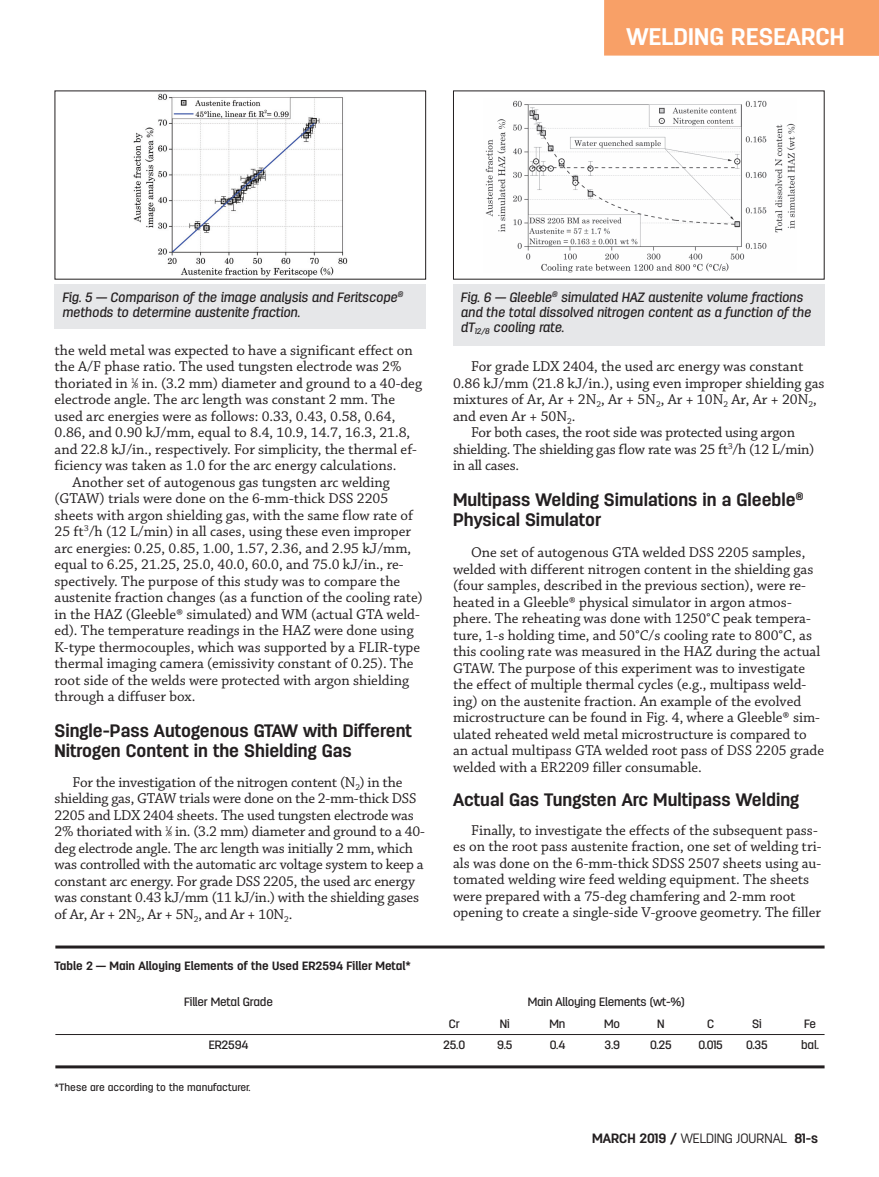
<style>
.page{position:relative;width:879px;height:1177px;background:#fff}
.page>*{position:absolute;margin:0;border:0;box-sizing:border-box;transform-origin:0 0}
.t1{font:700 24px "Antartida";letter-spacing:.005em;color:#fff}
.t2{font:700 18px/19.5px "Antartida";color:#231f20}
.t3{font:15px/16.5px "Chaparral Pro";color:#231f20}
.t4{font:italic 500 13.5px/15px "Antartida";color:#231f20}
.t5{font:700 13.5px "Antartida";color:#231f20}
.t6{font:500 12px "Antartida";letter-spacing:-.015em;color:#231f20}
.t7{font:700 12px "Antartida";color:#231f20}
.t8{font:500 10.5px "Antartida";color:#231f20}
.s1{font-size:7.5px}
.s2{font-weight:300}
</style>
<div class="page">
<div style="left:604px;top:0;width:274px;height:56px;background:#f8a067"></div>
<img style="left:133px;top:93px;width:214px;height:184px">
<img style="left:485px;top:100px;width:311px;height:173px">
<div style="left:55px;top:284px;width:371px;height:45px;background:#e6e7e9"></div>
<div style="left:453px;top:284px;width:371px;height:61px;background:#e6e7e9"></div>
<hr style="left:55px;top:945px;width:769px;height:3px;background:#231f20">
<hr style="left:55px;top:1034px;width:769px;height:1px;background:#231f20">
<hr style="left:55px;top:1065px;width:769px;height:3px;background:#231f20">
<h1 class="t1" style="left:626px;top:27px;width:219px">WELDING RESEARCH</h1>
<p class="t4" style="left:62px;top:290px;width:342px">Fig. 5 — Comparison of the image analysis and Feritscope<sup>® </sup>methods to determine austenite fraction.</p>
<p class="t4" style="left:460px;top:290px;width:352px">Fig. 6 — Gleeble<sup>®</sup> simulated HAZ austenite volume fractions and the total dissolved nitrogen content as a function of the dT<sub>12/8</sub> cooling rate.</p>
<p class="t3" style="left:55px;top:343px;width:359px">the weld metal was expected to have a significant effect on</p>
<p class="t3" style="left:55px;top:360px;width:348px">the A/F phase ratio. The used tungsten electrode was 2%</p>
<p class="t3" style="left:55px;top:376px;width:369px">thoriated in <sup>1</sup>⁄<span class="s1">8</span> in. (3.2 mm) diameter and ground to a 40-deg</p>
<p class="t3" style="left:55px;top:393px;width:342px">electrode angle. The arc length was constant 2 mm. The</p>
<p class="t3" style="left:55px;top:409px;width:342px">used arc energies were as follows: 0.33, 0.43, 0.58, 0.64,</p>
<p class="t3" style="left:55px;top:426px;width:357px">0.86, and 0.90 kJ/mm, equal to 8.4, 10.9, 14.7, 16.3, 21.8,</p>
<p class="t3" style="left:55px;top:442px;width:364px">and 22.8 kJ/in., respectively. For simplicity, the thermal ef-</p>
<p class="t3" style="left:55px;top:459px;width:343px">ficiency was taken as 1.0 for the arc energy calculations.</p>
<p class="t3" style="left:73px;top:475px;width:318px">Another set of autogenous gas tungsten arc welding</p>
<p class="t3" style="left:55px;top:492px;width:335px">(GTAW) trials were done on the 6-mm-thick DSS 2205</p>
<p class="t3" style="left:55px;top:508px;width:360px">sheets with argon shielding gas, with the same flow rate of</p>
<p class="t3" style="left:55px;top:525px;width:358px">25 ft<sup>3</sup>/h (12 L/min) in all cases, using these even improper</p>
<p class="t3" style="left:55px;top:541px;width:358px">arc energies: 0.25, 0.85, 1.00, 1.57, 2.36, and 2.95 kJ/mm,</p>
<p class="t3" style="left:55px;top:558px;width:350px">equal to 6.25, 21.25, 25.0, 40.0, 60.0, and 75.0 kJ/in., re-</p>
<p class="t3" style="left:55px;top:574px;width:347px">spectively. The purpose of this study was to compare the</p>
<p class="t3" style="left:55px;top:591px;width:369px">austenite fraction changes (as a function of the cooling rate)</p>
<p class="t3" style="left:55px;top:607px;width:366px">in the HAZ (Gleeble® simulated) and WM (actual GTA weld-</p>
<p class="t3" style="left:55px;top:624px;width:360px">ed). The temperature readings in the HAZ were done using</p>
<p class="t3" style="left:55px;top:640px;width:367px">K-type thermocouples, which was supported by a FLIR-type</p>
<p class="t3" style="left:55px;top:657px;width:360px">thermal imaging camera (emissivity constant of 0.25). The</p>
<p class="t3" style="left:55px;top:673px;width:356px">root side of the welds were protected with argon shielding</p>
<p class="t3" style="left:55px;top:690px;width:142px">through a diffuser box.</p>
<p class="t2" style="left:55px;top:722px;width:359px">Single-Pass Autogenous GTAW with Different<br>Nitrogen Content in the Shielding Gas</p>
<p class="t3" style="left:55px;top:775px;width:371px;text-indent:18px">For the investigation of the nitrogen content (N<sub>2</sub>) in the shielding gas, GTAW trials were done on the 2-mm-thick DSS 2205 and LDX 2404 sheets. The used tungsten electrode was 2% thoriated with <sup>1</sup><span class="s1">8</span>⁄ in. (3.2 mm) diameter and ground to a 40- deg electrode angle. The arc length was initially 2 mm, which was controlled with the automatic arc voltage system to keep a constant arc energy. For grade DSS 2205, the used arc energy was constant 0.43 kJ/mm (11 kJ/in.) with the shielding gases of Ar, Ar + 2N<sub>2</sub>, Ar + 5N<sub>2</sub>, and Ar + 10N<sub>2</sub>.</p>
<p class="t3" style="left:471px;top:360px;width:334px">For grade LDX 2404, the used arc energy was constant</p>
<p class="t3" style="left:453px;top:376px;width:373px">0.86 kJ/mm (21.8 kJ/in.), using even improper shielding gas</p>
<p class="t3" style="left:453px;top:393px;width:365px">mixtures of Ar, Ar + 2N<sub>2</sub>, Ar + 5N<sub>2</sub>, Ar + 10N<sub>2</sub> Ar, Ar + 20N<sub>2</sub>,</p>
<p class="t3" style="left:453px;top:409px;width:124px">and even Ar + 50N<sub>2</sub>.</p>
<p class="t3" style="left:471px;top:426px;width:325px">For both cases, the root side was protected using argon</p>
<p class="t3" style="left:453px;top:442px;width:363px">shielding. The shielding gas flow rate was 25 ft<sup>3</sup>/h (12 L/min)</p>
<p class="t3" style="left:453px;top:459px;width:68px">in all cases.</p>
<p class="t2" style="left:453px;top:491px;width:352px">Multipass Welding Simulations in a Gleeble<sup>®<br></sup>Physical Simulator</p>
<p class="t3" style="left:453px;top:546px;width:372px;text-indent:18px">One set of autogenous GTA welded DSS 2205 samples, welded with different nitrogen content in the shielding gas (four samples, described in the previous section), were re&shy;heated in a Gleeble® physical simulator in argon atmos&shy;phere. The reheating was done with 1250°C peak tempera&shy;ture, 1-s holding time, and 50°C/s cooling rate to 800°C, as this cooling rate was measured in the HAZ during the actual GTAW. The purpose of this experiment was to investigate the effect of multiple thermal cycles (e.g., multipass weld&shy;ing) on the austenite fraction. An example of the evolved microstructure can be found in Fig. 4, where a Gleeble® sim&shy;ulated reheated weld metal microstructure is compared to an actual multipass GTA welded root pass of DSS 2205 grade welded with a ER2209 filler consumable.</p>
<p class="t2" style="left:453px;top:791px;width:347px">Actual Gas Tungsten Arc Multipass Welding</p>
<p class="t3" style="left:453px;top:823px;width:370px;text-indent:18px">Finally, to investigate the effects of the subsequent pass&shy;es on the root pass austenite fraction, one set of welding tri&shy;als was done on the 6-mm-thick SDSS 2507 sheets using au&shy;tomated welding wire feed welding equipment. The sheets were prepared with a 75-deg chamfering and 2-mm root opening to create a single-side V-groove geometry. The filler</p>
<p class="t7" style="left:55px;top:961px;width:358px">Table 2 — Main Alloying Elements of the Used ER2594 Filler Metal*</p>
<p class="t6" style="left:184px;top:995px;width:90px">Filler Metal Grade</p>
<p class="t6" style="left:527px;top:995px;width:159px">Main Alloying Elements (wt-%)</p>
<p class="t6" style="left:449px;top:1016px;width:12px">Cr</p>
<p class="t6" style="left:500px;top:1016px;width:11px">Ni</p>
<p class="t6" style="left:549px;top:1016px;width:17px">Mn</p>
<p class="t6" style="left:604px;top:1016px;width:17px">Mo</p>
<p class="t6" style="left:657px;top:1016px;width:9px">N</p>
<p class="t6" style="left:707px;top:1016px;width:9px">C</p>
<p class="t6" style="left:752px;top:1016px;width:11px">Si</p>
<p class="t6" style="left:803px;top:1016px;width:14px">Fe</p>
<p class="t6" style="left:209px;top:1038px;width:41px">ER2594</p>
<p class="t6" style="left:443px;top:1038px;width:23px">25.0</p>
<p class="t6" style="left:497px;top:1038px;width:17px">9.5</p>
<p class="t6" style="left:550px;top:1038px;width:17px">0.4</p>
<p class="t6" style="left:604px;top:1038px;width:17px">3.9</p>
<p class="t6" style="left:650px;top:1038px;width:23px">0.25</p>
<p class="t6" style="left:698px;top:1038px;width:26px">0.015</p>
<p class="t6" style="left:746px;top:1038px;width:23px">0.35</p>
<p class="t6" style="left:801px;top:1038px;width:19px">bal.</p>
<p class="t8" style="left:55px;top:1081px;width:197px">*These are according to the manufacturer.</p>
<p class="t5" style="left:592px;top:1133px;width:227px">MARCH 2019 / <span class="s2">WELDING JOURNAL</span> 81-s</p>
</div>
